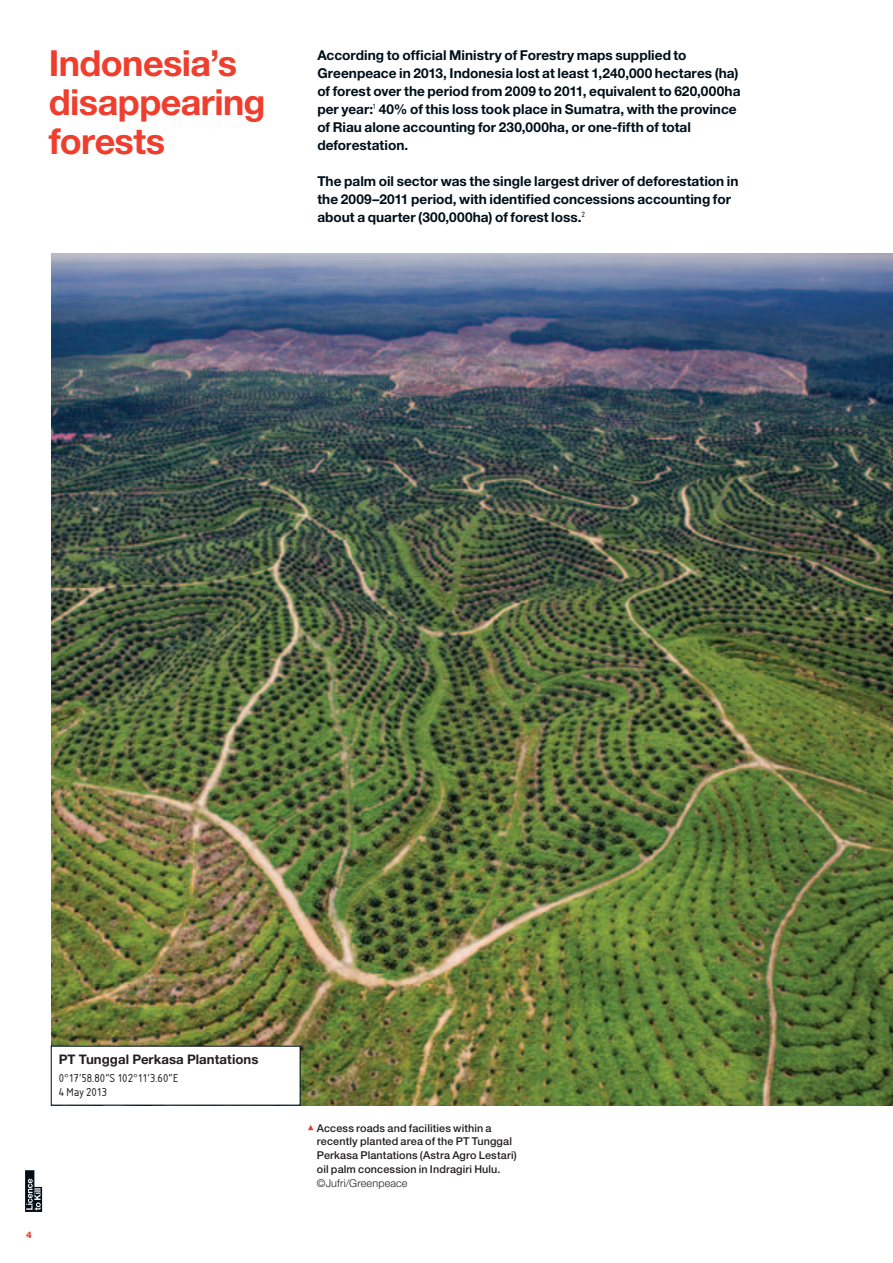
<style>
.page{position:relative;width:893px;height:1263px;background:#fff}
.page>*{position:absolute;margin:0;border:0;box-sizing:border-box;transform-origin:0 0}
.t1{font:700 36px/39px "Helvetica Neue LT Std";letter-spacing:-.015em;color:#ef3e2e}
.t2{font:700 13.65px/18px "Helvetica Neue LT Std";color:#000f19}
.t3{font:700 13.2px "Helvetica Neue LT Std";letter-spacing:.005em;color:#231f20}
.t4{font:12px/13.5px "Isonorm BEFOP";color:#231f20}
.t5{font:500 10.8px/13.8px "Helvetica Neue LT Std";letter-spacing:.01em;color:#231f20}
.t6{font:300 10.8px "Helvetica Neue LT Std";letter-spacing:.015em;color:#231f20}
.t7{font:800 9px "Helvetica Neue LT Std";color:#ef3e2e}
</style>
<div class="page">
<svg style="left:25px;top:1170px;width:17px;height:42px"></svg>
<img style="left:51px;top:254px;width:842px;height:851px">
<svg style="left:308px;top:1125px;width:6px;height:5px"></svg>
<div style="left:51px;top:1046px;width:249px;height:59px;background:#fff"></div>
<h1 class="t1" style="left:49px;top:43px;width:218px">Indonesia’s disappearing forests</h1>
<p class="t2" style="left:317px;top:45px;width:425px">According to official Ministry of Forestry maps supplied to Greenpeace in 2013, Indonesia lost at least 1,240,000 hectares (ha) of forest over the period from 2009 to 2011, equivalent to 620,000ha per year:<sup>1</sup> 40% of this loss took place in Sumatra, with the province of Riau alone accounting for 230,000ha, or one-fifth of total deforestation.</p>
<p class="t2" style="left:317px;top:171px;width:423px">The palm oil sector was the single largest driver of deforestation in the 2009–2011 period, with identified concessions accounting for about a quarter (300,000ha) of forest loss.<sup>2</sup></p>
<p class="t3" style="left:59px;top:1051px;width:201px">PT Tunggal Perkasa Plantations</p>
<p class="t4" style="left:59px;top:1071px;width:121px">0°17’58.80”S 102°11’3.60”E<br>4 May 2013</p>
<p class="t7" style="left:26px;top:1229px;width:7px">4</p>
<p class="t5" style="left:317px;top:1121px;width:201px">Access roads and facilities within a recently planted area of the PT Tunggal Perkasa Plantations (Astra Agro Lestari) oil palm concession in Indragiri Hulu.</p>
<p class="t6" style="left:317px;top:1176px;width:92px">©Jufri/Greenpeace</p>
</div>
